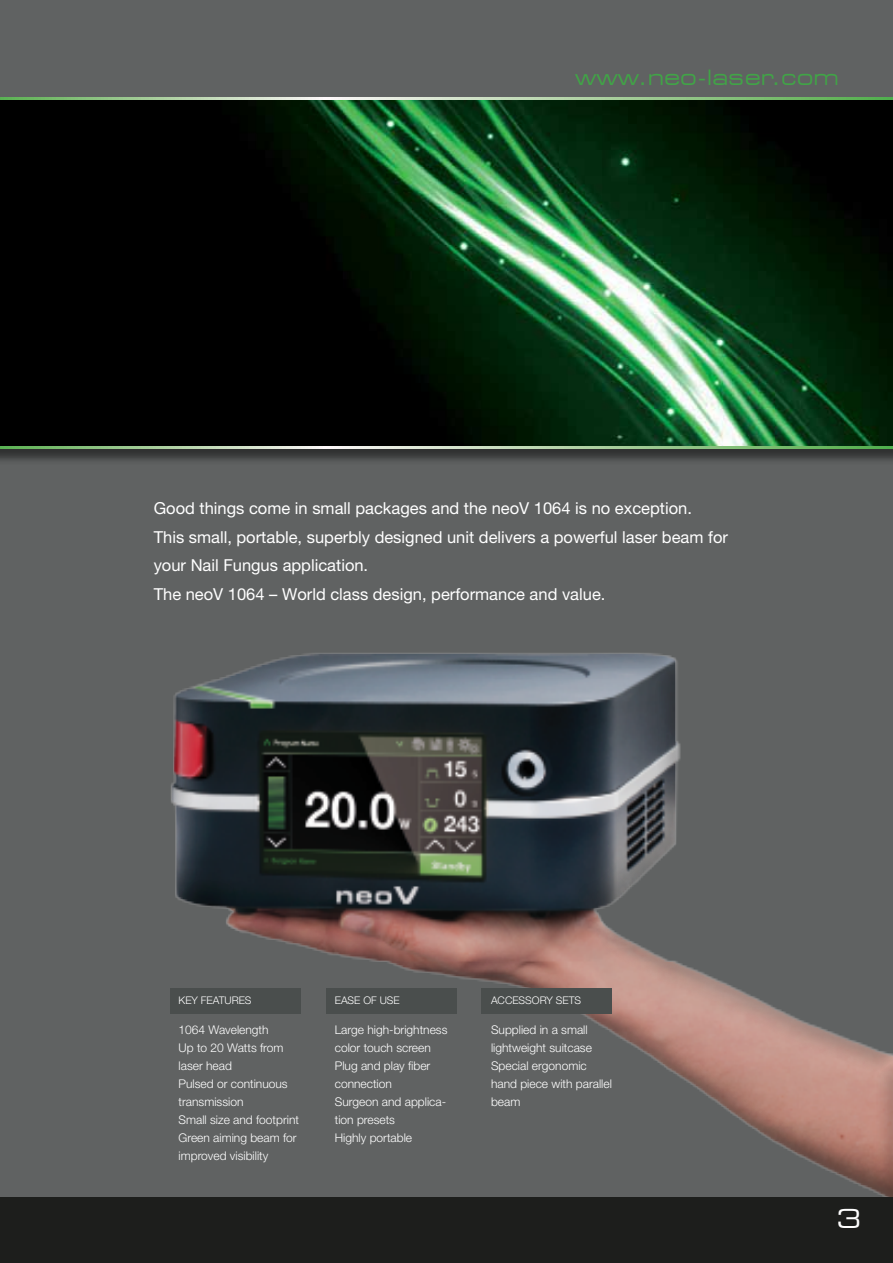
<style>
.page{position:relative;width:893px;height:1263px;background:#606262}
.page>*{position:absolute;margin:0;border:0;box-sizing:border-box;transform-origin:0 0}
.t1{font:expanded 25.5px "Square 721 BT";color:#fff}
.t2{font:expanded 21px "Square 721 BT";color:#41a447}
.t3{font:16.5px/28.5px "Helvetica Neue LT Pro";color:#fff}
.t4{font:300 12px/18px "Helvetica Neue LT Pro";color:#fff}
.t5{font:300 10.5px "Helvetica Neue LT Pro";color:#fff}
</style>
<div class="page">
<div style="left:0;top:102px;width:893px;height:363px;background:#000;opacity:.5"></div>
<img style="left:0;top:100px;width:893px;height:346px">
<svg style="left:0;top:446px;width:893px;height:2px;background:#a9d09f"></svg>
<svg style="left:0;top:98px;width:893px;height:1px"></svg>
<div style="left:169px;top:650px;width:724px;height:577px;background:#000;opacity:.2"></div>
<div style="left:0;top:1197px;width:893px;height:66px;background:#1d1e1c"></div>
<div style="left:170px;top:988px;width:130px;height:25px;background:#4a4e4d"></div>
<div style="left:326px;top:988px;width:130px;height:25px;background:#4a4e4d"></div>
<div style="left:482px;top:988px;width:130px;height:25px;background:#4a4e4d"></div>
<h2 class="t2" style="left:575px;top:65px;width:265px">www.neo-laser.com</h2>
<p class="t3" style="left:154px;top:494px;width:576px">Good things come in small packages and the neoV 1064 is no exception.<br>This small, portable, superbly designed unit delivers a powerful laser beam for your Nail Fungus application.<br>The neoV 1064 – World class design, performance and value.</p>
<p class="t5" style="left:179px;top:994px;width:75px">KEY FEATURES</p>
<p class="t4" style="left:179px;top:1020px;width:122px">1064 Wavelength<br>Up to 20 Watts from laser head<br>Pulsed or continuous transmission<br>Small size and footprint<br>Green aiming beam for improved visibility</p>
<p class="t5" style="left:335px;top:994px;width:66px">EASE OF USE</p>
<p class="t4" style="left:335px;top:1020px;width:114px">Large high-brightness color touch screen<br>Plug and play fiber connection</p>
<p class="t4" style="left:335px;top:1110px;width:62px">tion presets</p>
<p class="t4" style="left:335px;top:1092px;width:113px">Surgeon and applica-</p>
<p class="t4" style="left:335px;top:1128px;width:79px">Highly portable</p>
<p class="t5" style="left:491px;top:994px;width:92px">ACCESSORY SETS</p>
<p class="t4" style="left:491px;top:1020px;width:122px">Supplied in a small lightweight suitcase<br>Special ergonomic hand piece with parallel beam</p>
<h1 class="t1" style="left:837px;top:1203px;width:26px">3</h1>
</div>
